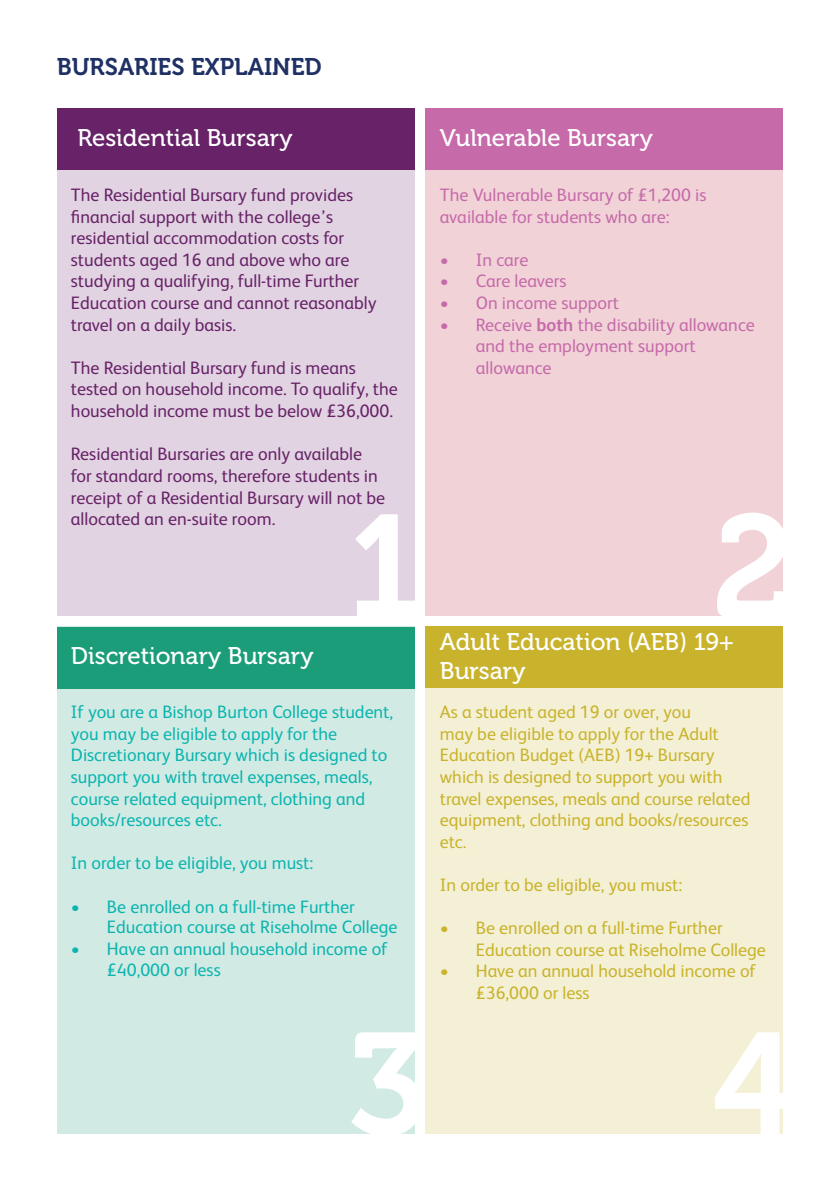
<style>
.page{position:relative;width:840px;height:1191px;background:#fff}
.page>*{position:absolute;margin:0;border:0;box-sizing:border-box;transform-origin:0 0}
.t1{font:144px "Museo 700";color:#fff}
.t2{font:24px/28.8px "Museo 500";color:#fff}
.t3{font:24px "Museo 700";color:#1f3064}
.t4{font:18px/21.6px "FS Albert";color:#672268}
.t5{font:18px/21.6px "FS Albert";color:#c9b32c}
.t6{font:18px/21.6px "FS Albert";color:#0db4af}
.t7{font:18px/21.6px "FS Albert";color:#c66aaa}
.s1{font-weight:700}
</style>
<div class="page">
<div style="left:425px;top:626px;width:357px;height:508px;background:#f4f0d5"></div>
<div style="left:57px;top:626px;width:357px;height:508px;background:#d1ebe4"></div>
<div style="left:57px;top:109px;width:357px;height:507px;background:#e1d3e1"></div>
<div style="left:425px;top:109px;width:357px;height:507px;background:#f1d2d7"></div>
<div style="left:57px;top:109px;width:357px;height:61px;background:#672268"></div>
<div style="left:425px;top:109px;width:357px;height:61px;background:#c66aaa"></div>
<div style="left:57px;top:627px;width:357px;height:61px;background:#1b9d7a"></div>
<div style="left:425px;top:626px;width:357px;height:62px;background:#c9b32c"></div>
<p class="t3" style="left:57px;top:53px;width:266px">BURSARIES EXPLAINED</p>
<p class="t2" style="left:77px;top:124px;width:216px">Residential Bursary</p>
<p class="t2" style="left:439px;top:124px;width:214px">Vulnerable Bursary</p>
<p class="t7" style="left:439px;top:183px;width:268px">The Vulnerable Bursary of £1,200 is available for students who are:</p>
<p class="t7" style="left:439px;top:248px;width:90px">• In care</p>
<p class="t7" style="left:439px;top:269px;width:128px">• Care leavers</p>
<p class="t7" style="left:439px;top:291px;width:181px">• On income support</p>
<p class="t7" style="left:475px;top:313px;width:280px;text-indent:-36px">• Receive <span class="s1">both</span> the disability allowance and the employment support allowance</p>
<p class="t4" style="left:71px;top:183px;width:307px">The Residential Bursary fund provides financial support with the college’s residential accommodation costs for students aged 16 and above who are studying a qualifying, full-time Further Education course and cannot reasonably travel on a daily basis.</p>
<p class="t4" style="left:71px;top:356px;width:328px">The Residential Bursary fund is means tested on household income. To qualify, the household income must be below £36,000.</p>
<p class="t4" style="left:71px;top:442px;width:315px">Residential Bursaries are only available for standard rooms, therefore students in receipt of a Residential Bursary will not be allocated an en-suite room.</p>
<p class="t1" style="left:347px;top:486px;width:78px">1</p>
<p class="t1" style="left:711px;top:486px;width:85px">2</p>
<p class="t2" style="left:71px;top:642px;width:244px">Discretionary Bursary</p>
<p class="t6" style="left:71px;top:700px;width:323px">If you are a Bishop Burton College student, you may be eligible to apply for the Discretionary Bursary which is designed to support you with travel expenses, meals, course related equipment, clothing and books/resources etc.</p>
<p class="t6" style="left:71px;top:851px;width:244px">In order to be eligible, you must:</p>
<p class="t6" style="left:107px;top:895px;width:292px;line-height:20.6px;text-indent:-36px">• Be enrolled on a full-time Further<br>Education course at Riseholme College</p>
<p class="t6" style="left:107px;top:937px;width:282px;text-indent:-36px">• Have an annual household income of £40,000 or less</p>
<p class="t2" style="left:439px;top:627px;width:295px">Adult Education (AEB) 19+<br>Bursary</p>
<p class="t5" style="left:439px;top:700px;width:312px">As a student aged 19 or over, you<br>may be eligible to apply for the Adult<br>Education Budget (AEB) 19+ Bursary which is designed to support you with travel expenses, meals and course related equipment, clothing and books/resources etc.</p>
<p class="t5" style="left:439px;top:873px;width:244px">In order to be eligible, you must:</p>
<p class="t5" style="left:475px;top:916px;width:291px;text-indent:-36px">• Be enrolled on a full-time Further<br>Education course at Riseholme College</p>
<p class="t5" style="left:475px;top:959px;width:281px;text-indent:-36px">• Have an annual household income of £36,000 or less</p>
<p class="t1" style="left:347px;top:1004px;width:82px">3</p>
<p class="t1" style="left:711px;top:1004px;width:86px">4</p>
</div>
